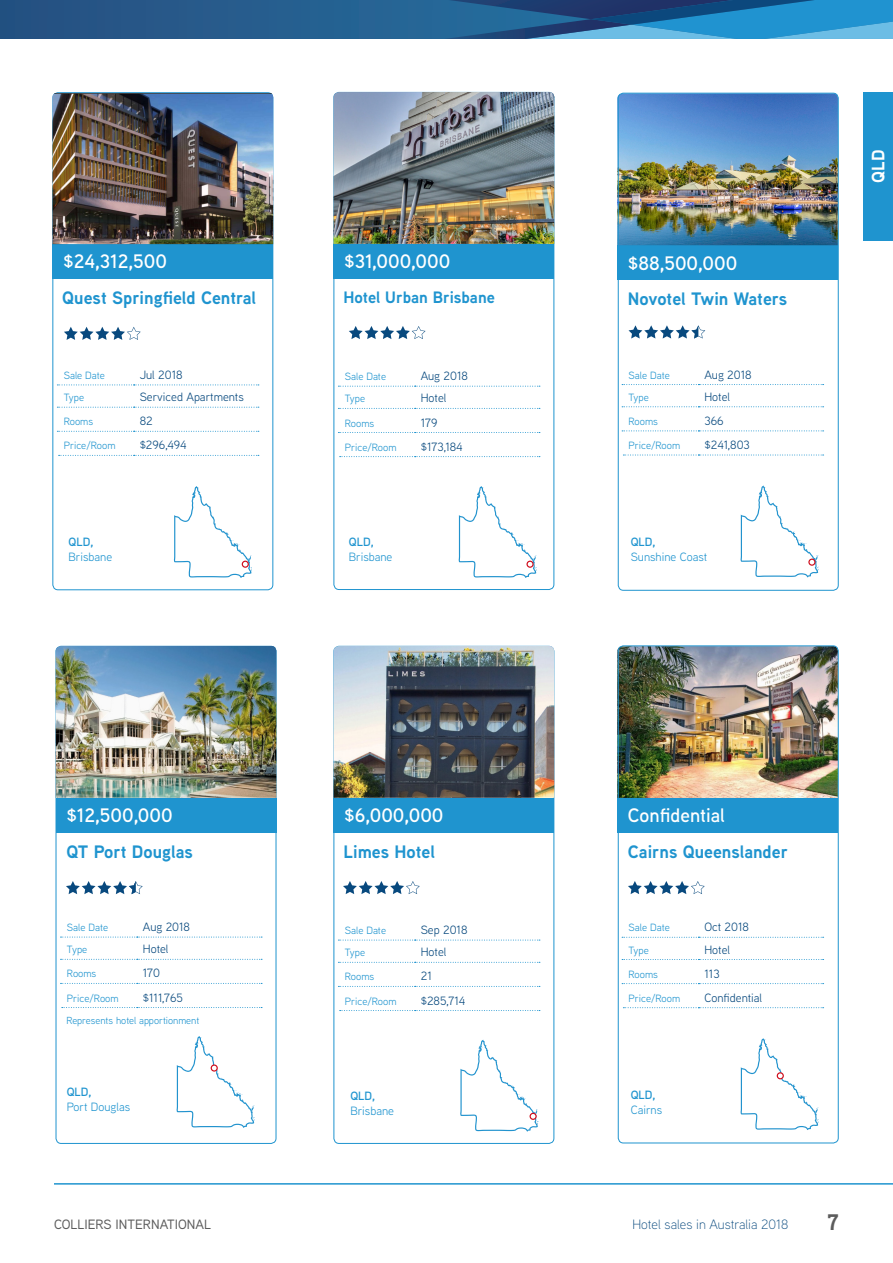
<style>
.page{position:relative;width:893px;height:1263px;background:#fff}
.page>*{position:absolute;margin:0;border:0;box-sizing:border-box;transform-origin:0 0}
.t1{font:700 22.5px "Aaux Next";color:#5c5c5c}
.t2{font:600 19.5px "Aaux Next";color:#fff}
.t3{font:700 18px "Aaux Next";color:#1f94cf}
.t4{font:700 18px "Aaux Next";color:#fff}
.t5{font:700 16.5px "Aaux Next";color:#1f94cf}
.t6{font:300 13.5px "Aaux Next";color:#08497e}
.t7{font:500 13.5px "Aaux Next";color:#5c5c5c}
.t8{font:12px "Aaux Next";color:#08497e}
.t9{font:12px "Aaux Next";color:#1f94cf}
.t10{font:600 12px "Aaux Next";color:#1f94cf}
.t11{font:10.5px "Aaux Next";color:#1f94cf}
.t12{font:10.2px "Aaux Next";color:#1f94cf}
</style>
<div class="page">
<hr style="left:54px;top:1183px;width:839px;height:1px;background:#1f94cf">
<svg style="left:0;top:0;width:893px;height:39px;background:#27689b"></svg>
<svg style="left:57px;top:385px;width:202px;height:1px"></svg>
<svg style="left:57px;top:407px;width:202px;height:1px"></svg>
<svg style="left:57px;top:431px;width:202px;height:1px"></svg>
<svg style="left:59px;top:455px;width:200px;height:1px"></svg>
<div style="left:54px;top:244px;width:217px;height:35px;background:#1f94cf"></div>
<img style="left:52px;top:93px;width:221px;height:151px">
<svg style="left:64px;top:327px;width:77px;height:13px"></svg>
<svg style="left:349px;top:326px;width:77px;height:13px"></svg>
<svg style="left:338px;top:386px;width:202px;height:1px"></svg>
<svg style="left:338px;top:408px;width:202px;height:1px"></svg>
<svg style="left:338px;top:432px;width:202px;height:1px"></svg>
<svg style="left:340px;top:456px;width:200px;height:1px"></svg>
<div style="left:335px;top:244px;width:217px;height:34px;background:#1f94cf"></div>
<img style="left:333px;top:92px;width:221px;height:152px">
<svg style="left:61px;top:937px;width:201px;height:1px"></svg>
<svg style="left:61px;top:959px;width:201px;height:1px"></svg>
<svg style="left:61px;top:983px;width:201px;height:1px"></svg>
<svg style="left:62px;top:1007px;width:200px;height:1px"></svg>
<div style="left:56px;top:798px;width:220px;height:34px;background:#1f94cf"></div>
<img style="left:56px;top:646px;width:220px;height:152px">
<svg style="left:338px;top:940px;width:202px;height:1px"></svg>
<svg style="left:338px;top:962px;width:202px;height:1px"></svg>
<svg style="left:338px;top:986px;width:202px;height:1px"></svg>
<svg style="left:340px;top:1010px;width:200px;height:1px"></svg>
<div style="left:335px;top:798px;width:217px;height:34px;background:#1f94cf"></div>
<img style="left:333px;top:646px;width:221px;height:152px">
<svg style="left:622px;top:384px;width:202px;height:1px"></svg>
<svg style="left:622px;top:406px;width:202px;height:1px"></svg>
<svg style="left:622px;top:430px;width:202px;height:1px"></svg>
<svg style="left:623px;top:455px;width:201px;height:1px"></svg>
<div style="left:617px;top:245px;width:220px;height:35px;background:#1f94cf"></div>
<img style="left:617px;top:93px;width:221px;height:152px">
<div style="left:618px;top:93px;width:221px;height:498px;border:1px solid #1f94cf;border-radius:5px"></div>
<svg style="left:174px;top:486px;width:78px;height:92px"></svg>
<div style="left:242px;top:561px;width:7px;height:7px;border:1px solid #cf0d1c;border-radius:50%"></div>
<svg style="left:459px;top:486px;width:77px;height:92px"></svg>
<div style="left:526px;top:561px;width:8px;height:7px;border:1px solid #cf0d1c;border-radius:50%"></div>
<svg style="left:628px;top:325px;width:77px;height:13px"></svg>
<svg style="left:741px;top:486px;width:77px;height:91px"></svg>
<div style="left:808px;top:559px;width:7px;height:7px;border:1px solid #cf0d1c;border-radius:50%"></div>
<svg style="left:66px;top:881px;width:77px;height:13px"></svg>
<svg style="left:177px;top:1036px;width:77px;height:92px"></svg>
<div style="left:211px;top:1064px;width:7px;height:7px;border:1px solid #cf0d1c;border-radius:50%"></div>
<svg style="left:460px;top:1040px;width:78px;height:91px"></svg>
<div style="left:530px;top:1113px;width:7px;height:7px;border:1px solid #cf0d1c;border-radius:50%"></div>
<svg style="left:622px;top:937px;width:202px;height:1px"></svg>
<svg style="left:622px;top:959px;width:202px;height:1px"></svg>
<svg style="left:622px;top:983px;width:202px;height:1px"></svg>
<svg style="left:623px;top:1007px;width:201px;height:1px"></svg>
<div style="left:617px;top:798px;width:220px;height:34px;background:#1f94cf"></div>
<img style="left:617px;top:646px;width:220px;height:152px">
<div style="left:618px;top:645px;width:221px;height:498px;border:1px solid #1f94cf;border-radius:5px"></div>
<svg style="left:741px;top:1038px;width:77px;height:92px"></svg>
<div style="left:777px;top:1072px;width:7px;height:7px;border:1px solid #cf0d1c;border-radius:50%"></div>
<svg style="left:343px;top:881px;width:77px;height:13px"></svg>
<svg style="left:628px;top:881px;width:77px;height:13px"></svg>
<div style="left:864px;top:92px;width:29px;height:149px;background:#1f94cf"></div>
<h2 class="t2" style="left:63px;top:248px;width:105px">$24,312,500</h2>
<h3 class="t3" style="left:62px;top:285px;width:195px">Quest Springfield Central</h3>
<p class="t11" style="left:64px;top:368px;width:43px">Sale Date</p>
<p class="t8" style="left:140px;top:367px;width:44px">Jul 2018</p>
<p class="t11" style="left:64px;top:390px;width:22px">Type</p>
<p class="t8" style="left:140px;top:389px;width:106px">Serviced Apartments</p>
<p class="t11" style="left:64px;top:415px;width:31px">Rooms</p>
<p class="t8" style="left:140px;top:413px;width:15px">82</p>
<p class="t11" style="left:64px;top:439px;width:53px">Price/Room</p>
<p class="t8" style="left:140px;top:437px;width:49px">$296,494</p>
<p class="t10" style="left:69px;top:534px;width:26px">QLD,</p>
<p class="t9" style="left:69px;top:549px;width:45px">Brisbane</p>
<h2 class="t2" style="left:344px;top:248px;width:108px">$31,000,000</h2>
<h3 class="t5" style="left:343px;top:285px;width:153px">Hotel Urban Brisbane</h3>
<p class="t11" style="left:345px;top:369px;width:43px">Sale Date</p>
<p class="t8" style="left:421px;top:368px;width:49px">Aug 2018</p>
<p class="t11" style="left:345px;top:392px;width:22px">Type</p>
<p class="t8" style="left:421px;top:390px;width:27px">Hotel</p>
<p class="t11" style="left:345px;top:416px;width:31px">Rooms</p>
<p class="t8" style="left:421px;top:414px;width:18px">179</p>
<p class="t11" style="left:345px;top:440px;width:53px">Price/Room</p>
<p class="t8" style="left:421px;top:438px;width:44px">$173,184</p>
<p class="t10" style="left:349px;top:534px;width:26px">QLD,</p>
<p class="t9" style="left:349px;top:549px;width:45px">Brisbane</p>
<h2 class="t2" style="left:628px;top:249px;width:111px">$88,500,000</h2>
<h3 class="t3" style="left:628px;top:286px;width:161px">Novotel Twin Waters</h3>
<p class="t11" style="left:628px;top:368px;width:43px">Sale Date</p>
<p class="t8" style="left:704px;top:366px;width:49px">Aug 2018</p>
<p class="t11" style="left:628px;top:390px;width:22px">Type</p>
<p class="t8" style="left:704px;top:389px;width:27px">Hotel</p>
<p class="t11" style="left:628px;top:414px;width:31px">Rooms</p>
<p class="t8" style="left:704px;top:413px;width:21px">366</p>
<p class="t11" style="left:628px;top:438px;width:53px">Price/Room</p>
<p class="t8" style="left:704px;top:437px;width:47px">$241,803</p>
<p class="t10" style="left:631px;top:533px;width:26px">QLD,</p>
<p class="t9" style="left:631px;top:549px;width:78px">Sunshine Coast</p>
<h3 class="t4" style="left:865px;top:183px;width:35px;rotate:-90deg">QLD</h3>
<h2 class="t2" style="left:66px;top:802px;width:108px">$12,500,000</h2>
<h2 class="t2" style="left:344px;top:802px;width:101px">$6,000,000</h2>
<h2 class="t2" style="left:628px;top:802px;width:98px">Confidential</h2>
<h3 class="t3" style="left:66px;top:839px;width:128px">QT Port Douglas</h3>
<h3 class="t3" style="left:343px;top:839px;width:93px">Limes Hotel</h3>
<h3 class="t3" style="left:628px;top:839px;width:162px">Cairns Queenslander</h3>
<p class="t11" style="left:67px;top:920px;width:43px">Sale Date</p>
<p class="t8" style="left:143px;top:919px;width:49px">Aug 2018</p>
<p class="t11" style="left:67px;top:942px;width:22px">Type</p>
<p class="t8" style="left:143px;top:941px;width:27px">Hotel</p>
<p class="t11" style="left:67px;top:967px;width:31px">Rooms</p>
<p class="t8" style="left:143px;top:965px;width:19px">170</p>
<p class="t11" style="left:67px;top:991px;width:53px">Price/Room</p>
<p class="t8" style="left:143px;top:989px;width:42px">$111,765</p>
<p class="t11" style="left:345px;top:923px;width:43px">Sale Date</p>
<p class="t8" style="left:421px;top:922px;width:48px">Sep 2018</p>
<p class="t11" style="left:345px;top:945px;width:22px">Type</p>
<p class="t8" style="left:421px;top:944px;width:27px">Hotel</p>
<p class="t11" style="left:345px;top:970px;width:31px">Rooms</p>
<p class="t8" style="left:421px;top:968px;width:13px">21</p>
<p class="t11" style="left:345px;top:994px;width:53px">Price/Room</p>
<p class="t8" style="left:421px;top:992px;width:46px">$285,714</p>
<p class="t11" style="left:628px;top:920px;width:43px">Sale Date</p>
<p class="t8" style="left:704px;top:919px;width:46px">Oct 2018</p>
<p class="t11" style="left:628px;top:943px;width:22px">Type</p>
<p class="t8" style="left:704px;top:941px;width:27px">Hotel</p>
<p class="t11" style="left:628px;top:967px;width:31px">Rooms</p>
<p class="t8" style="left:704px;top:965px;width:17px">113</p>
<p class="t11" style="left:628px;top:991px;width:53px">Price/Room</p>
<p class="t8" style="left:704px;top:989px;width:59px">Confidential</p>
<p class="t12" style="left:66px;top:1013px;width:134px">Represents hotel apportionment</p>
<p class="t10" style="left:67px;top:1084px;width:26px">QLD,</p>
<p class="t9" style="left:67px;top:1099px;width:65px">Port Douglas</p>
<p class="t10" style="left:350px;top:1087px;width:26px">QLD,</p>
<p class="t9" style="left:350px;top:1103px;width:45px">Brisbane</p>
<p class="t10" style="left:631px;top:1086px;width:26px">QLD,</p>
<p class="t9" style="left:631px;top:1101px;width:33px">Cairns</p>
<p class="t7" style="left:54px;top:1215px;width:159px">COLLIERS INTERNATIONAL</p>
<p class="t6" style="left:632px;top:1215px;width:157px">Hotel sales in Australia 2018</p>
<h1 class="t1" style="left:828px;top:1206px;width:13px">7</h1>
</div>
